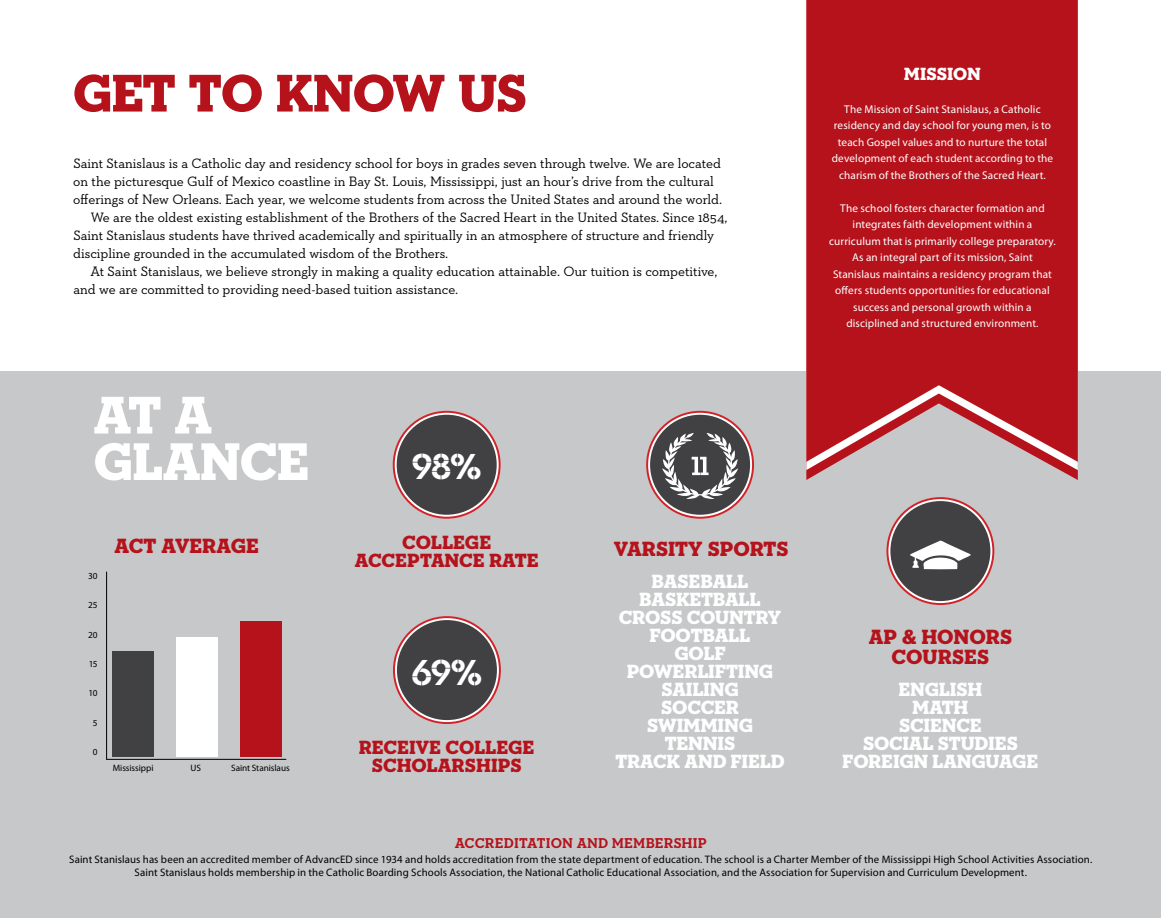
<style>
.page{position:relative;width:1161px;height:918px;background:#fff}
.page>*{position:absolute;margin:0;border:0;box-sizing:border-box;transform-origin:0 0}
.t1{font:54px "Neutraface Slab Display Titling";letter-spacing:-.01em;color:#b5121b}
.t2{font:54px/46.5px "Neutraface Slab Display Titling";color:#fff}
.t3{font:47.25px "Neutraface Slab Display Stencil";color:#fff}
.t4{font:21px/19.5px "Neutraface Slab Display Titling";letter-spacing:.01em;color:#b5121b;text-align:right}
.t5{font:19.5px/18px "Neutraface Slab Display Titling";color:#fff;text-align:center}
.t6{font:19.5px/18px "Neutraface Slab Display Titling";letter-spacing:.01em;color:#b5121b}
.t7{font:18px "Neutraface Slab Display Titling";color:#fff}
.t8{font:700 14.55px "Neutraface Slab Text";letter-spacing:.01em;color:#b5121b}
.t9{font:13.8px "Neutraface Slab Text";letter-spacing:-.005em;color:#000}
.t10{font:11.25px/16.5px "Myriad Pro";letter-spacing:.01em;color:#fff;text-align:center}
.t11{font:10.8px/13.5px "Myriad Pro";letter-spacing:.01em;color:#000;text-align:center}
.t12{font:9.3px "Myriad Pro";letter-spacing:-.01em;color:#000}
</style>
<div class="page">
<div style="left:0;top:371px;width:1161px;height:547px;background:#c7c8c9"></div>
<svg style="left:806px;top:0;width:272px;height:462px;background:#b71e27"></svg>
<div style="left:393px;top:616px;width:108px;height:108px;border:6px solid #d2232a;border-radius:50%"></div>
<div style="left:396px;top:619px;width:102px;height:102px;background:#414042;border-radius:50%"></div>
<div style="left:395px;top:618px;width:104px;height:104px;border:2px solid #fff;border-radius:50%"></div>
<div style="left:393px;top:411px;width:108px;height:108px;border:6px solid #d2232a;border-radius:50%"></div>
<div style="left:396px;top:414px;width:102px;height:102px;background:#414042;border-radius:50%"></div>
<div style="left:395px;top:413px;width:104px;height:104px;border:2px solid #fff;border-radius:50%"></div>
<div style="left:112px;top:651px;width:42px;height:106px;background:#414042"></div>
<div style="left:176px;top:638px;width:42px;height:119px;background:#fff"></div>
<div style="left:240px;top:622px;width:42px;height:135px;background:#b5121b"></div>
<hr style="left:106px;top:759px;width:180px;height:1px;background:#000">
<hr style="left:106px;top:572px;width:1px;height:188px;background:#000">
<div style="left:886px;top:497px;width:108px;height:108px;border:6px solid #d2232a;border-radius:50%"></div>
<div style="left:889px;top:500px;width:102px;height:102px;background:#414042;border-radius:50%"></div>
<div style="left:888px;top:499px;width:104px;height:104px;border:2px solid #fff;border-radius:50%"></div>
<svg style="left:910px;top:541px;width:61px;height:28px"></svg>
<div style="left:646px;top:411px;width:108px;height:108px;border:6px solid #d2232a;border-radius:50%"></div>
<div style="left:649px;top:414px;width:102px;height:102px;background:#414042;border-radius:50%"></div>
<div style="left:648px;top:413px;width:104px;height:104px;border:2px solid #fff;border-radius:50%"></div>
<svg style="left:662px;top:433px;width:76px;height:66px"></svg>
<h1 class="t1" style="left:73px;top:59px;width:420px">GET TO KNOW US</h1>
<p class="t9" style="left:73px;top:155px;width:649px">Saint Stanislaus is a Catholic day and residency school for boys in grades seven through twelve. We are located</p>
<p class="t9" style="left:73px;top:173px;width:642px">on the picturesque Gulf of Mexico coastline in Bay St. Louis, Mississippi, just an hour’s drive from the cultural</p>
<p class="t9" style="left:73px;top:191px;width:650px">offerings of New Orleans. Each year, we welcome students from across the United States and around the world.</p>
<p class="t9" style="left:91px;top:209px;width:638px">We are the oldest existing establishment of the Brothers of the Sacred Heart in the United States. Since 1854,</p>
<p class="t9" style="left:73px;top:227px;width:642px">Saint Stanislaus students have thrived academically and spiritually in an atmosphere of structure and friendly</p>
<p class="t9" style="left:73px;top:245px;width:377px">discipline grounded in the accumulated wisdom of the Brothers.</p>
<p class="t9" style="left:90px;top:263px;width:629px">At Saint Stanislaus, we believe strongly in making a quality education attainable. Our tuition is competitive,</p>
<p class="t9" style="left:74px;top:281px;width:386px">and we are committed to providing need-based tuition assistance.</p>
<h1 class="t2" style="left:94px;top:392px;width:119px">AT A<br>GLANCE</h1>
<p class="t12" style="left:88px;top:570px;width:11px">30</p>
<p class="t12" style="left:88px;top:599px;width:11px">25</p>
<p class="t12" style="left:88px;top:629px;width:11px">20</p>
<p class="t12" style="left:89px;top:658px;width:10px">15</p>
<p class="t12" style="left:88px;top:688px;width:11px">10</p>
<p class="t12" style="left:93px;top:717px;width:6px">5</p>
<p class="t12" style="left:93px;top:747px;width:6px">0</p>
<h3 class="t4" style="left:114px;top:536px;width:15px">ACT</h3>
<h3 class="t4" style="left:161px;top:536px;width:15px">AVE</h3>
<h3 class="t4" style="left:203px;top:536px;width:29px">RAGE</h3>
<p class="t12" style="left:113px;top:762px;width:42px">Mississippi</p>
<p class="t12" style="left:191px;top:762px;width:12px">US</p>
<p class="t12" style="left:231px;top:762px;width:60px">Saint Stanislaus</p>
<h2 class="t3" style="left:411px;top:437px;width:73px">98%</h2>
<h3 class="t6" style="left:355px;top:533px;width:185px;text-indent:99px">EGE<br>ACCEPTANCE RATE</h3>
<h3 class="t6" style="left:402px;top:533px;width:14px">COLL</h3>
<h2 class="t3" style="left:411px;top:642px;width:74px">69%</h2>
<h3 class="t6" style="left:359px;top:738px;width:101px">RECEIVE COLL</h3>
<h3 class="t6" style="left:372px;top:738px;width:164px;text-indent:125px">EGE<br>SCHOLARSHIPS</h3>
<h3 class="t4" style="left:614px;top:539px;width:122px">VARSITY SPOR</h3>
<h3 class="t4" style="left:764px;top:539px;width:25px">TS</h3>
<h3 class="t5" style="left:639px;top:573px;width:112px">BASEBALL<br>BASKETBALL</h3>
<h3 class="t5" style="left:619px;top:609px;width:14px">CROSS</h3>
<h3 class="t5" style="left:687px;top:609px;width:96px">COUNTRY</h3>
<h3 class="t5" style="left:650px;top:627px;width:91px">FOOTBALL</h3>
<h3 class="t5" style="left:674px;top:645px;width:14px">GOLF</h3>
<h3 class="t5" style="left:627px;top:663px;width:148px">POWERLIFTING</h3>
<h3 class="t5" style="left:661px;top:681px;width:79px">SAILING</h3>
<h3 class="t5" style="left:661px;top:699px;width:78px">SOCCER</h3>
<h3 class="t5" style="left:647px;top:717px;width:107px">SWIMMING</h3>
<h3 class="t5" style="left:665px;top:735px;width:71px">TENNIS</h3>
<h3 class="t5" style="left:615px;top:752px;width:171px">TRACK AND FIELD</h3>
<h3 class="t7" style="left:904px;top:62px;width:78px">MISSION</h3>
<p class="t10" style="left:832px;top:101px;width:223px">The Mission of Saint Stanislaus, a Catholic residency and day school for young men, is to teach Gospel values and to nurture the total development of each student according to the charism of the Brothers of the Sacred Heart.</p>
<p class="t10" style="left:829px;top:200px;width:228px">The school fosters character formation and integrates faith development within a curriculum that is primarily college preparatory.<br>As an integral part of its mission, Saint Stanislaus maintains a residency program that offers students opportunities for educational success and personal growth within a disciplined and structured environment.</p>
<h3 class="t4" style="left:869px;top:628px;width:121px">AP &amp; HONORS<br>COURSES</h3>
<h3 class="t5" style="left:843px;top:681px;width:197px">ENGLISH<br>MATH<br>SCIENCE<br>SOCIAL STUDIES<br>FOREIGN LANGUAGE</h3>
<p class="t8" style="left:455px;top:834px;width:254px">ACCREDITATION AND MEMBERSHIP</p>
<p class="t11" style="left:69px;top:852px;width:1025px">Saint Stanislaus has been an accredited member of AdvancED since 1934 and holds accreditation from the state department of education. The school is a Charter Member of the Mississippi High School Activities Association.<br>Saint Stanislaus holds membership in the Catholic Boarding Schools Association, the National Catholic Educational Association, and the Association for Supervision and Curriculum Development.</p>
</div>
